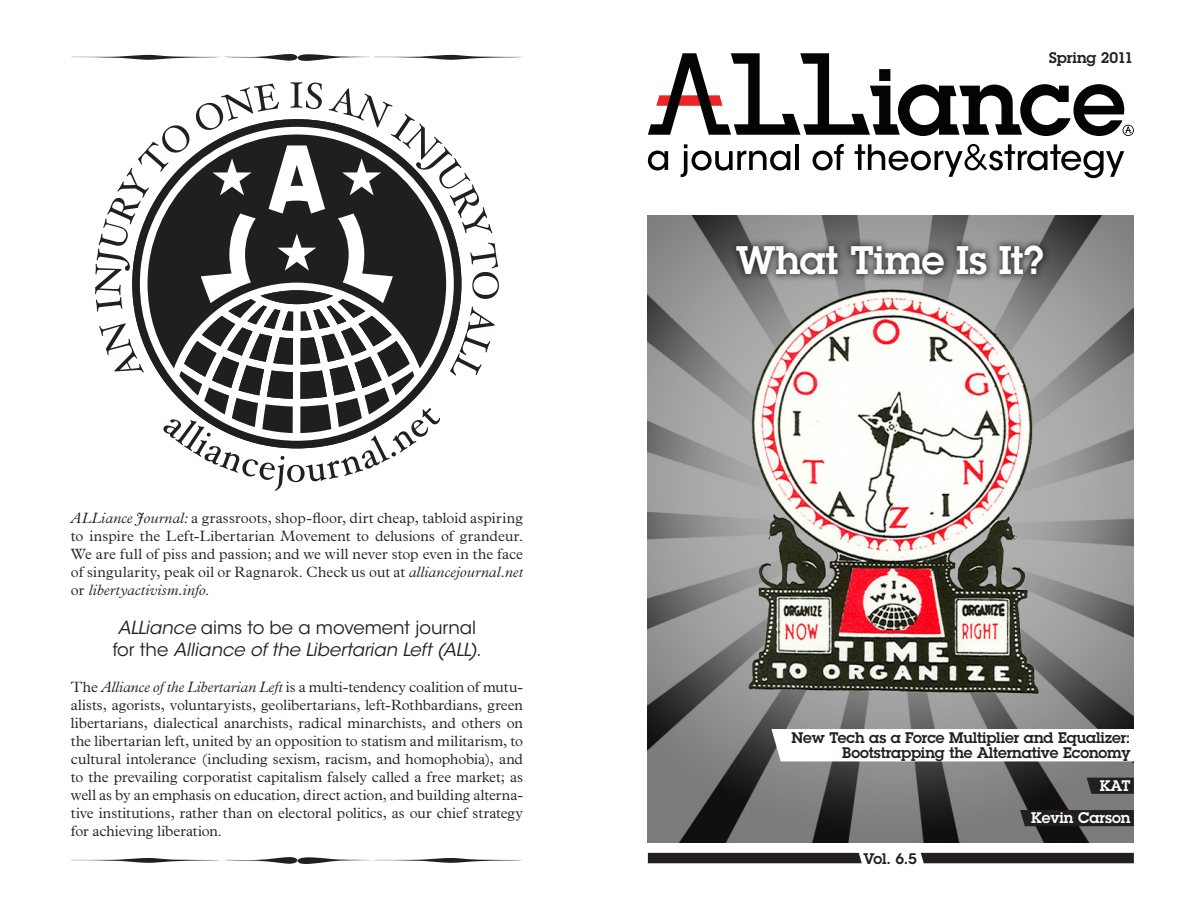
<style>
.page{position:relative;width:1188px;height:918px;background:#fff}
.page>*{position:absolute;margin:0;border:0;box-sizing:border-box;transform-origin:0 0}
.t1{font:600 39px "Lubalin Graph Std";letter-spacing:-.01em;color:#fff}
.HEADLINE_copy_2{font:italic 18px/21.6px "ITC Avant Garde Std";color:#231f20}
._1st_Paragraph{font:300 15px/18px "Plantin Std";letter-spacing:.005em;color:#231f20;text-align:justify}
.t2{font:600 15px/15px "Lubalin Graph Std";letter-spacing:-.005em;color:#231f20;text-align:right}
.t3{font:600 15px "Lubalin Graph Std";color:#fff}
.s1{font-style:italic}
.s2{font-style:normal}
</style>
<div class="page">
<svg style="left:71px;top:857px;width:452px;height:7px"></svg>
<svg style="left:71px;top:54px;width:452px;height:7px"></svg>
<svg style="left:95px;top:82px;width:404px;height:409px"></svg>
<img style="left:648px;top:215px;width:486px;height:627px">
<svg style="left:727px;top:236px;width:323px;height:45px;background:#6b6a6a"></svg>
<svg style="left:648px;top:151px;width:20px;height:20px"></svg>
<svg style="left:681px;top:144px;width:109px;height:33px"></svg>
<hr style="left:795px;top:144px;width:4px;height:26px;background:#040503">
<svg style="left:813px;top:144px;width:31px;height:26px"></svg>
<svg style="left:855px;top:144px;width:269px;height:34px"></svg>
<svg style="left:648px;top:53px;width:486px;height:83px"></svg>
<div style="left:921px;top:853px;width:213px;height:10px;background:#231f20"></div>
<div style="left:1020px;top:810px;width:114px;height:16px;background:#231f20"></div>
<svg style="left:1087px;top:778px;width:47px;height:16px"></svg>
<div style="left:648px;top:853px;width:214px;height:10px;background:#231f20"></div>
<svg style="left:771px;top:729px;width:363px;height:32px"></svg>
<p class="_1st_Paragraph" style="left:71px;top:509px;width:454px"><span class="s1">ALLiance Journal:</span> a grassroots, shop-floor, dirt cheap, tabloid aspiring to inspire the Left-Libertarian Movement to delusions of grandeur.<br>We are full of piss and passion; and we will never stop even in the face of singularity, peak oil or Ragnarok. Check us out at <span class="s1">alliancejournal.net </span>or <span class="s1">libertyactivism.info</span>.</p>
<p class="HEADLINE_copy_2" style="left:113px;top:617px;width:370px">ALLiance <span class="s2">aims to be a movement journal for the</span> Alliance of the Libertarian Left (ALL).</p>
<p class="_1st_Paragraph" style="left:71px;top:678px;width:454px">The <span class="s1">Alliance of the Libertarian Left</span> is a multi-tendency coalition of mutu&shy;alists, agorists, voluntaryists, geolibertarians, left-Rothbardians, green libertarians, dialectical anarchists, radical minarchists, and others on the libertarian left, united by an opposition to statism and militarism, to cultural intolerance (including sexism, racism, and homophobia), and to the prevailing corporatist capitalism falsely called a free market; as well as by an emphasis on education, direct action, and building alterna&shy;tive institutions, rather than on electoral politics, as our chief strategy for achieving liberation.</p>
<p class="t2" style="left:1049px;top:50px;width:85px">Spring 2011</p>
<p class="t1" style="left:736px;top:234px;width:310px">What Time Is It?</p>
<p class="t2" style="left:792px;top:730px;width:340px">New Tech as a Force Multiplier and Equalizer:<br>Bootstrapping the Alternative Economy</p>
<p class="t3" style="left:1100px;top:776px;width:32px">KAT</p>
<p class="t2" style="left:863px;top:851px;width:55px">Vol. 6.5</p>
<p class="t3" style="left:1031px;top:808px;width:101px">Kevin Carson</p>
</div>
